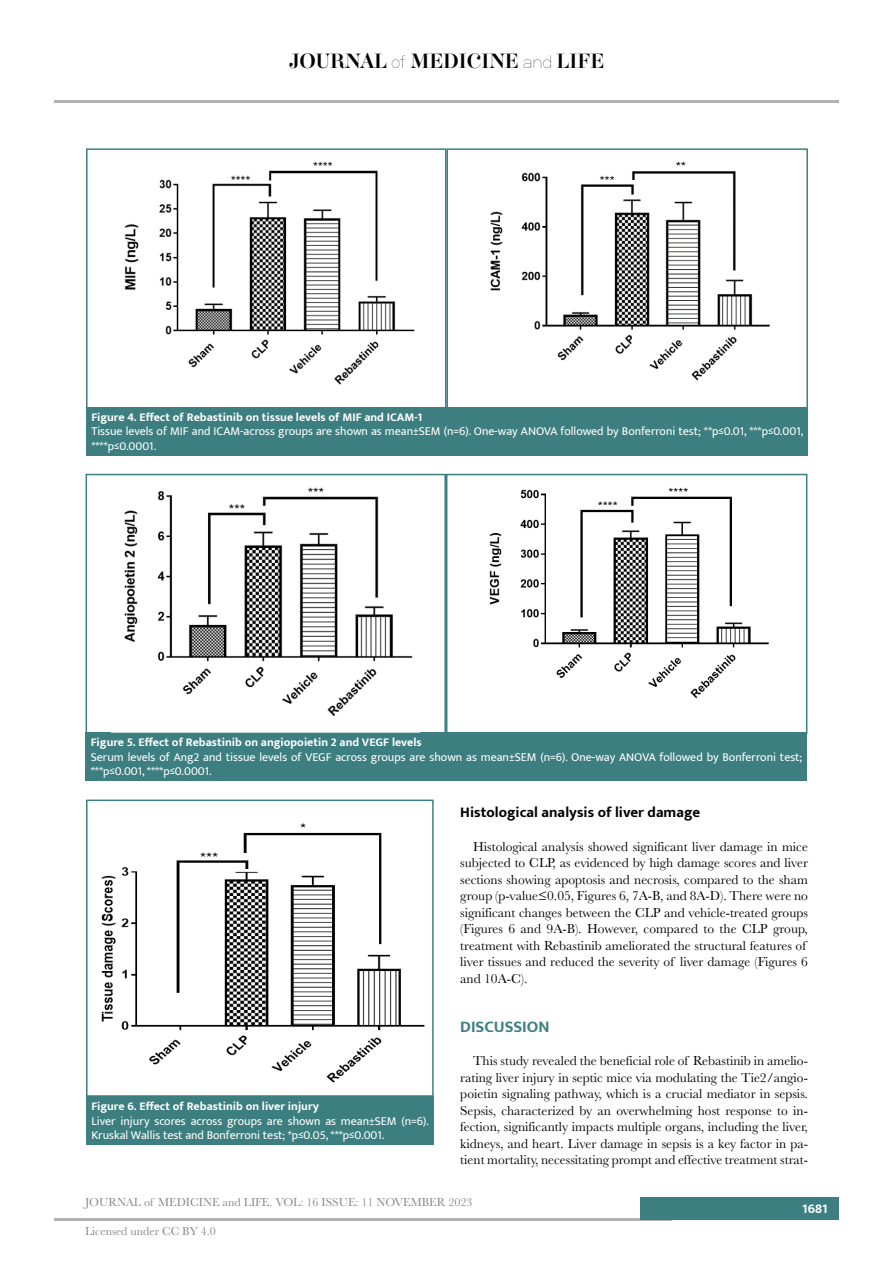
<style>
.page{position:relative;width:893px;height:1263px;background:#fff}
.page>*{position:absolute;margin:0;border:0;box-sizing:border-box;transform-origin:0 0}
.t1{font:18px "Aker Brygge Display";color:#000}
.t2{font:700 16.5px "Mukta";color:#3d7f80}
.t3{font:700 15px "Mukta";color:#000}
.t4{font:13.5px/16.5px "Baskerville";color:#000}
.t5{font:700 13.5px "Mukta";color:#fff}
.t6{font:12px/14.4px "Mukta";color:#fff}
.t7{font:700 12px "Mukta";color:#fff}
.t8{font:12px "Baskerville";color:#878787}
.s1{font-family:"Neubau Grotesk Lei"}
</style>
<div class="page">
<hr style="left:54px;top:100px;width:785px;height:2px;background:#b3b2b2">
<hr style="left:54px;top:1218px;width:618px;height:2px;background:#b3b2b2">
<div style="left:641px;top:1198px;width:198px;height:22px;background:#3d7f80"></div>
<div style="left:86px;top:407px;width:722px;height:48px;background:#3d7f80"></div>
<img style="left:124px;top:161px;width:291px;height:224px">
<div style="left:86px;top:148px;width:360px;height:261px;border:2px solid #3d7f80"></div>
<img style="left:490px;top:161px;width:280px;height:220px">
<div style="left:446px;top:148px;width:362px;height:261px;border:2px solid #3d7f80"></div>
<div style="left:86px;top:733px;width:721px;height:48px;background:#3d7f80"></div>
<img style="left:124px;top:487px;width:289px;height:229px">
<div style="left:86px;top:474px;width:360px;height:260px;border:2px solid #3d7f80"></div>
<img style="left:489px;top:487px;width:280px;height:212px">
<div style="left:446px;top:474px;width:361px;height:260px;border:2px solid #3d7f80"></div>
<div style="left:86px;top:1097px;width:348px;height:48px;background:#3d7f80"></div>
<img style="left:101px;top:823px;width:324px;height:260px">
<div style="left:86px;top:799px;width:348px;height:298px;border:2px solid #3d7f80"></div>
<h1 class="t1" style="left:289px;top:49px;width:317px">JOURNAL <span class="s1">of</span> MEDICINE <span class="s1">and</span> LIFE</h1>
<p class="t7" style="left:91px;top:410px;width:333px">Figure 4. Effect of Rebastinib on tissue levels of MIF and ICAM-1</p>
<p class="t6" style="left:91px;top:424px;width:713px">Tissue levels of MIF and ICAM-across groups are shown as mean±SEM (n=6). One-way ANOVA followed by Bonferroni test; **p≤0.01, ***p≤0.001, ****p≤0.0001.</p>
<p class="t7" style="left:91px;top:735px;width:332px">Figure 5. Effect of Rebastinib on angiopoietin 2 and VEGF levels</p>
<p class="t6" style="left:91px;top:749px;width:713px">Serum levels of Ang2 and tissue levels of VEGF across groups are shown as mean±SEM (n=6). One-way ANOVA followed by Bonferroni test; ***p≤0.001, ****p≤0.0001.</p>
<p class="t7" style="left:91px;top:1099px;width:229px">Figure 6. Effect of Rebastinib on liver injury</p>
<p class="t6" style="left:91px;top:1113px;width:339px">Liver injury scores across groups are shown as mean±SEM (n=6).<br>Kruskal Wallis test and Bonferroni test; *p≤0.05, ***p≤0.001.</p>
<p class="t3" style="left:460px;top:802px;width:241px">Histological analysis of liver damage</p>
<p class="t4" style="left:460px;top:838px;width:349px;text-indent:13px">Histological analysis showed significant liver damage in mice subjected to CLP, as evidenced by high damage scores and liver sections showing apoptosis and necrosis, compared to the sham group (p-value≤0.05, Figures 6, 7A-B, and 8A-D). There were no significant changes between the CLP and vehicle-treated groups (Figures 6 and 9A-B). However, compared to the CLP group, treatment with Rebastinib ameliorated the structural features of liver tissues and reduced the severity of liver damage (Figures 6 and 10A-C).</p>
<p class="t2" style="left:460px;top:1017px;width:91px">DISCUSSION</p>
<p class="t4" style="left:460px;top:1053px;width:349px;text-align:justify;text-indent:13px">This study revealed the beneficial role of Rebastinib in amelio&shy;rating liver injury in septic mice via modulating the Tie2/angio&shy;poietin signaling pathway, which is a crucial mediator in sepsis.<br>Sepsis, characterized by an overwhelming host response to in&shy;fection, significantly impacts multiple organs, including the liver, kidneys, and heart. Liver damage in sepsis is a key factor in pa&shy;tient mortality, necessitating prompt and effective treatment strat-</p>
<p class="t8" style="left:85px;top:1195px;width:389px">JOURNAL of MEDICINE and LIFE. VOL: 16 ISSUE: 11 NOVEMBER 2023</p>
<p class="t8" style="left:85px;top:1223px;width:132px">Licensed under CC BY 4.0</p>
<p class="t5" style="left:802px;top:1200px;width:27px">1681</p>
</div>
